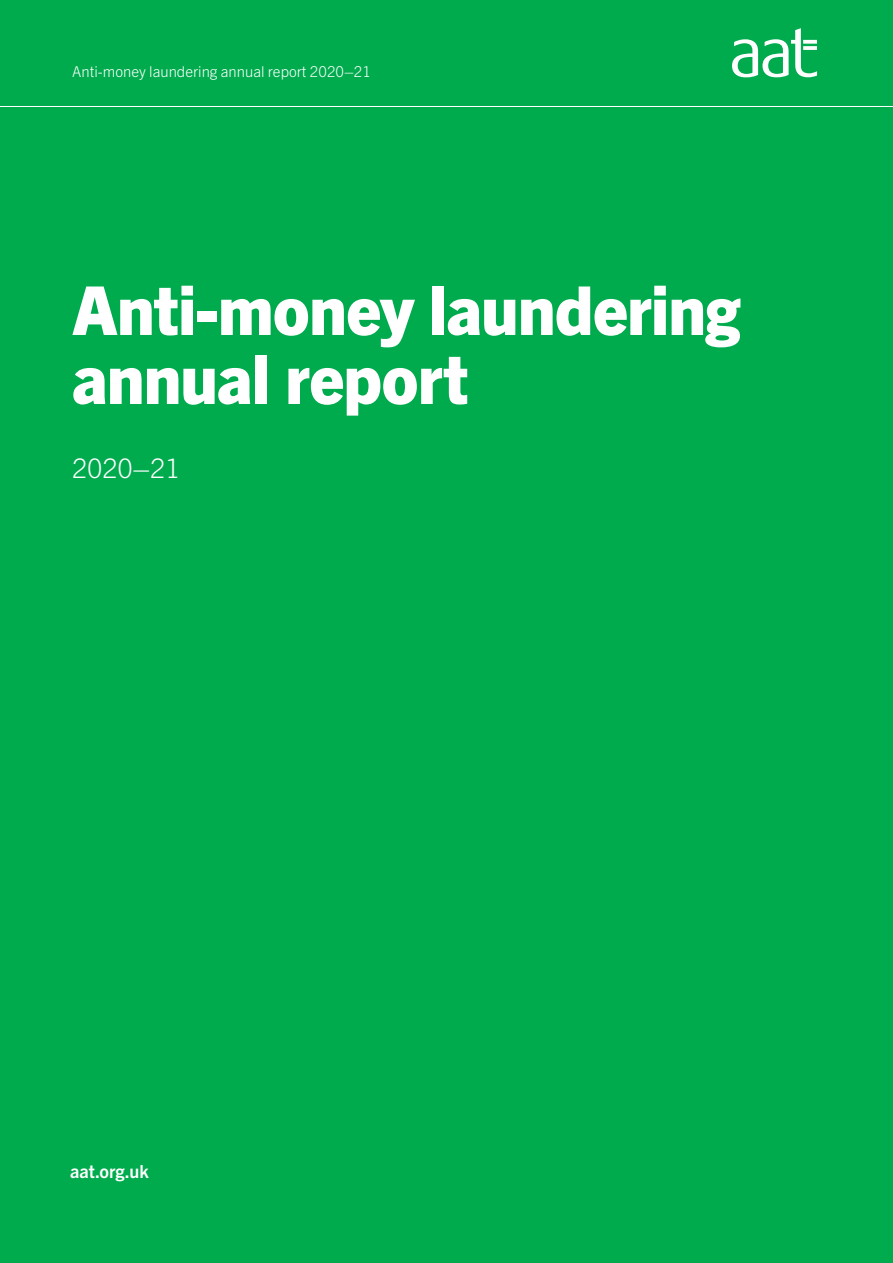
<style>
.page{position:relative;width:893px;height:1263px;background:#00ab4e}
.page>*{position:absolute;margin:0;border:0;box-sizing:border-box;transform-origin:0 0}
.Cover_main_title{font:800 67.5px/69px "Trade Gothic Next LT Pro";letter-spacing:-.01em;color:#fff}
.Cover_sub_title{font:300 27px "Trade Gothic Next LT Pro";letter-spacing:-.01em;color:#fff}
.t1{font:700 18px "Trade Gothic Next LT Pro";color:#fff}
.t2{font:300 15px "Trade Gothic Next LT Pro";color:#fff}
</style>
<div class="page">
<hr style="left:0;top:106px;width:893px;height:1px;background:#fff">
<svg style="left:732px;top:28px;width:85px;height:49px"></svg>
<svg style="left:803px;top:40px;width:14px;height:4px"></svg>
<svg style="left:803px;top:46px;width:14px;height:4px"></svg>
<p class="t2" style="left:72px;top:61px;width:300px">Anti-money laundering annual report 2020–21</p>
<p class="Cover_main_title" style="left:72px;top:271px;width:669px">Anti-money laundering annual report</p>
<p class="Cover_sub_title" style="left:72px;top:449px;width:110px">2020–21</p>
<p class="t1" style="left:70px;top:1159px;width:80px">aat.org.uk</p>
</div>
